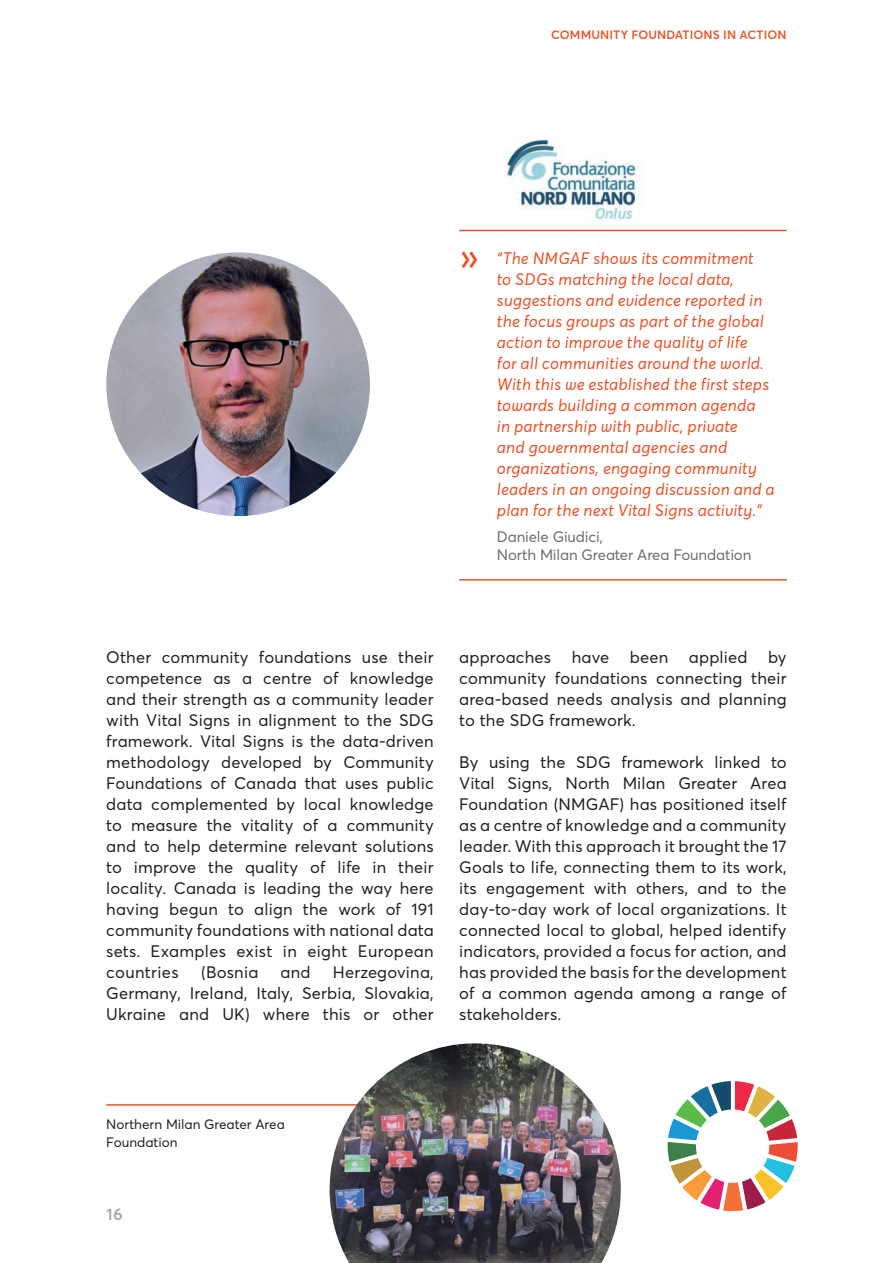
<style>
.page{position:relative;width:893px;height:1263px;background:#fff}
.page>*{position:absolute;margin:0;border:0;box-sizing:border-box;transform-origin:0 0}
.t1{font:37.5px "Meta OT";color:#ec5328}
.t2{font:16.5px/21px "Averta Std";letter-spacing:.01em;color:#231f20;text-align:justify}
.t3{font:italic 16.5px/21px "Averta Std";letter-spacing:.01em;color:#ec5328}
.t4{font:600 16.5px "Averta Std";color:#a8a9ad}
.t5{font:15px/18px "Averta Std";letter-spacing:-.01em;color:#6c6d70}
.t6{font:13.5px/18px "Averta Std";color:#231f20}
.t7{font:600 12px "Averta Std";letter-spacing:-.01em;color:#ec5328}
</style>
<div class="page">
<hr style="left:106px;top:1104px;width:271px;height:2px;background:#ec5328">
<img style="left:330px;top:1043px;width:291px;height:220px">
<img style="left:506px;top:139px;width:132px;height:82px">
<img style="left:106px;top:252px;width:264px;height:264px;border-radius:132px">
<svg style="left:668px;top:1081px;width:130px;height:130px"></svg>
<hr style="left:459px;top:230px;width:328px;height:1px;background:#ec5328">
<hr style="left:459px;top:579px;width:328px;height:2px;background:#ec5328">
<p class="t7" style="left:551px;top:27px;width:237px">COMMUNITY FOUNDATIONS IN ACTION</p>
<h1 class="t1" style="left:460px;top:233px;width:21px">»</h1>
<p class="t3" style="left:497px;top:248px;width:279px">“The NMGAF shows its commitment<br>to SDGs matching the local data, suggestions and evidence reported in the focus groups as part of the global action to improve the quality of life<br>for all communities around the world.<br>With this we established the first steps towards building a common agenda<br>in partnership with public, private<br>and governmental agencies and organizations, engaging community leaders in an ongoing discussion and a plan for the next Vital Signs activity.”</p>
<p class="t5" style="left:497px;top:527px;width:256px">Daniele Giudici,<br>North Milan Greater Area Foundation</p>
<p class="t2" style="left:106px;top:647px;width:329px">Other community foundations use their competence as a centre of knowledge and their strength as a community leader with Vital Signs in alignment to the SDG framework. Vital Signs is the data-driven methodology developed by Community Foundations of Canada that uses public data complemented by local knowledge to measure the vitality of a community and to help determine relevant solutions to improve the quality of life in their locality. Canada is leading the way here having begun to align the work of 191 community foundations with national data sets. Examples exist in eight European countries</p>
<p class="t2" style="left:201px;top:962px;width:59px">(Bosnia</p>
<p class="t2" style="left:281px;top:962px;width:32px">and</p>
<p class="t2" style="left:106px;top:962px;width:329px;text-indent:227px">Herzegovina, Germany, Ireland, Italy, Serbia, Slovakia, Ukraine and UK) where this or other</p>
<p class="t2" style="left:459px;top:647px;width:329px;text-indent:309px">by community foundations connecting their area-based needs analysis and planning to the SDG framework.</p>
<p class="t2" style="left:459px;top:752px;width:329px">By using the SDG framework linked to Vital Signs, North Milan Greater Area Foundation (NMGAF) has positioned itself as a centre of knowledge and a community leader. With this approach it brought the 17<br>Goals to life, connecting them to its work, its engagement with others, and to the day-to-day work of local organizations. It connected local to global, helped identify indicators, provided a focus for action, and has provided the basis for the development of a common agenda among a range of stakeholders.</p>
<p class="t2" style="left:459px;top:647px;width:93px">approaches</p>
<p class="t2" style="left:572px;top:647px;width:39px">have</p>
<p class="t2" style="left:630px;top:647px;width:40px">been</p>
<p class="t2" style="left:689px;top:647px;width:60px">applied</p>
<p class="t6" style="left:106px;top:1115px;width:180px">Northern Milan Greater Area<br>Foundation</p>
<p class="t4" style="left:106px;top:1204px;width:18px">16</p>
</div>
